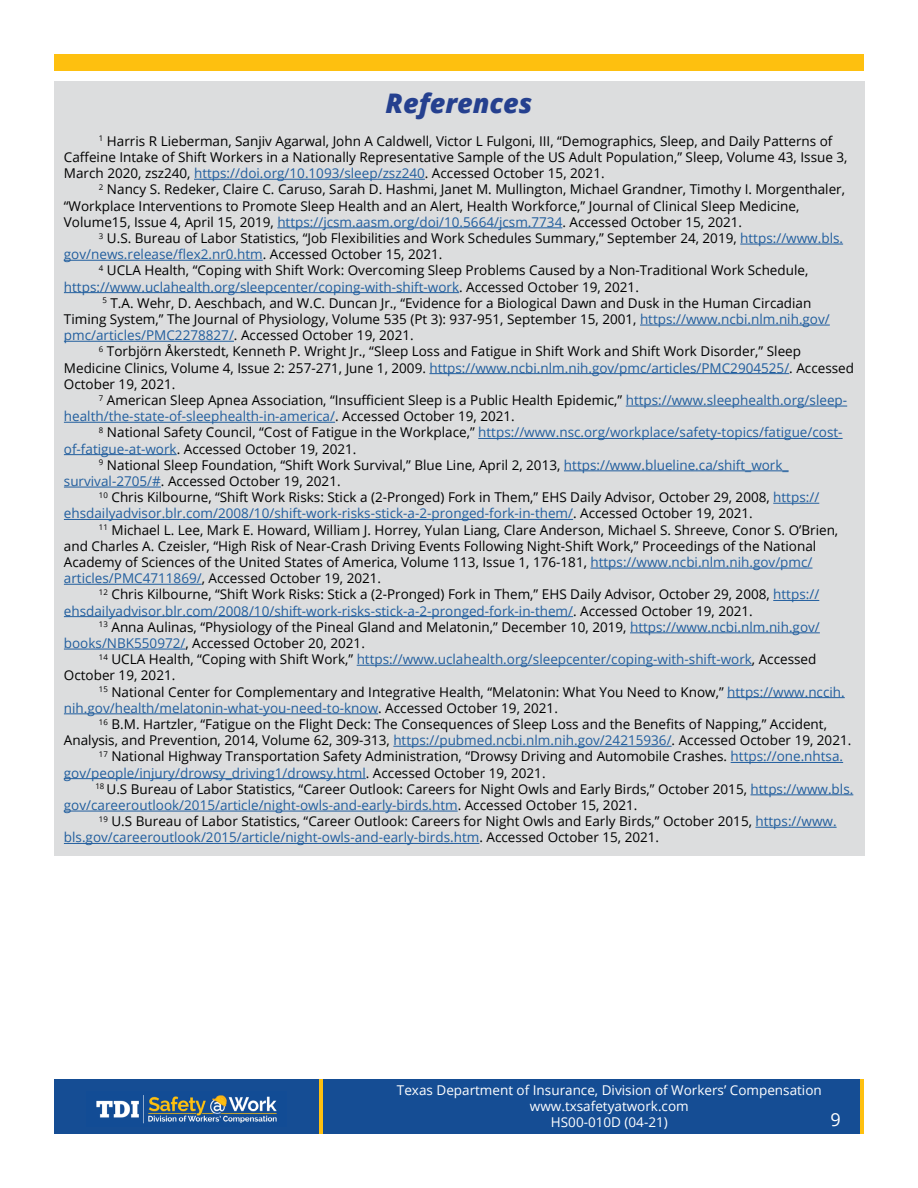
<style>
.page{position:relative;width:918px;height:1188px;background:#fff}
.page>*{position:absolute;margin:0;border:0;box-sizing:border-box;transform-origin:0 0}
.t1{font:italic 800 27px "Open Sans";color:#25408f}
.t2{font:18px "Open Sans";color:#fff}
.t3{font:13.5px "Open Sans";color:#000}
.t4{font:13.5px "Open Sans";color:#215e9e}
.t5{font:13.5px/16.2px "Open Sans";color:#fff;text-align:center}
.s1{color:#215e9e}
.s2{color:#000}
</style>
<div class="page">
<div style="left:54px;top:81px;width:810px;height:774px;background:#dcddde"></div>
<div style="left:54px;top:1080px;width:810px;height:54px;background:#154d94"></div>
<img style="left:96px;top:1095px;width:181px;height:29px">
<hr style="left:860px;top:1080px;width:4px;height:54px;background:#fec00f">
<hr style="left:319px;top:1080px;width:4px;height:54px;background:#fec00f">
<div style="left:54px;top:54px;width:810px;height:17px;background:#fec00f"></div>
<hr style="left:194px;top:179px;width:231px;height:1px;background:#215e9e">
<hr style="left:277px;top:228px;width:285px;height:1px;background:#215e9e">
<hr style="left:740px;top:244px;width:103px;height:1px;background:#215e9e">
<hr style="left:64px;top:260px;width:199px;height:1px;background:#215e9e">
<hr style="left:64px;top:292px;width:395px;height:1px;background:#215e9e">
<hr style="left:640px;top:325px;width:190px;height:1px;background:#215e9e">
<hr style="left:64px;top:341px;width:170px;height:1px;background:#215e9e">
<hr style="left:429px;top:373px;width:360px;height:1px;background:#215e9e">
<hr style="left:626px;top:406px;width:221px;height:1px;background:#215e9e">
<hr style="left:64px;top:422px;width:271px;height:1px;background:#215e9e">
<hr style="left:478px;top:438px;width:365px;height:1px;background:#215e9e">
<hr style="left:64px;top:454px;width:113px;height:1px;background:#215e9e">
<hr style="left:564px;top:471px;width:225px;height:1px;background:#215e9e">
<hr style="left:64px;top:487px;width:97px;height:1px;background:#215e9e">
<hr style="left:773px;top:503px;width:46px;height:1px;background:#215e9e">
<hr style="left:64px;top:519px;width:509px;height:1px;background:#215e9e">
<hr style="left:590px;top:568px;width:223px;height:1px;background:#215e9e">
<hr style="left:64px;top:584px;width:138px;height:1px;background:#215e9e">
<hr style="left:773px;top:600px;width:46px;height:1px;background:#215e9e">
<hr style="left:64px;top:616px;width:509px;height:1px;background:#215e9e">
<hr style="left:630px;top:633px;width:190px;height:1px;background:#215e9e">
<hr style="left:64px;top:649px;width:121px;height:1px;background:#215e9e">
<hr style="left:357px;top:665px;width:395px;height:1px;background:#215e9e">
<hr style="left:727px;top:697px;width:118px;height:1px;background:#215e9e">
<hr style="left:64px;top:714px;width:314px;height:1px;background:#215e9e">
<hr style="left:393px;top:746px;width:279px;height:1px;background:#215e9e">
<hr style="left:731px;top:762px;width:112px;height:1px;background:#215e9e">
<hr style="left:64px;top:778px;width:302px;height:1px;background:#215e9e">
<hr style="left:751px;top:795px;width:102px;height:1px;background:#215e9e">
<hr style="left:64px;top:811px;width:394px;height:1px;background:#215e9e">
<hr style="left:755px;top:827px;width:82px;height:1px;background:#215e9e">
<hr style="left:64px;top:843px;width:415px;height:1px;background:#215e9e">
<h2 class="t1" style="left:386px;top:83px;width:148px">References</h2>
<p class="t3" style="left:99px;top:132px;width:735px"><sup>1</sup> Harris R Lieberman, Sanjiv Agarwal, John A Caldwell, Victor L Fulgoni, III, “Demographics, Sleep, and Daily Patterns of</p>
<p class="t3" style="left:64px;top:148px;width:785px">Caffeine Intake of Shift Workers in a Nationally Representative Sample of the US Adult Population,” Sleep, Volume 43, Issue 3,</p>
<p class="t3" style="left:64px;top:164px;width:542px">March 2020, zsz240, <span class="s1">https://doi.org/10.1093/sleep/zsz240</span>. Accessed October 15, 2021.</p>
<p class="t3" style="left:99px;top:180px;width:748px"><sup>2</sup> Nancy S. Redeker, Claire C. Caruso, Sarah D. Hashmi, Janet M. Mullington, Michael Grandner, Timothy I. Morgenthaler,</p>
<p class="t3" style="left:64px;top:196px;width:737px">“Workplace Interventions to Promote Sleep Health and an Alert, Health Workforce,” Journal of Clinical Sleep Medicine,</p>
<p class="t3" style="left:64px;top:213px;width:680px">Volume15, Issue 4, April 15, 2019, <span class="s1">https://jcsm.aasm.org/doi/10.5664/jcsm.7734</span>. Accessed October 15, 2021.</p>
<p class="t3" style="left:99px;top:229px;width:746px"><sup>3</sup> U.S. Bureau of Labor Statistics, “Job Flexibilities and Work Schedules Summary,” September 24, 2019, <span class="s1">https://www.bls.</span></p>
<p class="t4" style="left:64px;top:245px;width:380px">gov/news.release/flex2.nr0.htm<span class="s2">. Accessed October 15, 2021.</span></p>
<p class="t3" style="left:99px;top:261px;width:711px"><sup>4</sup> UCLA Health, “Coping with Shift Work: Overcoming Sleep Problems Caused by a Non-Traditional Work Schedule,</p>
<p class="t4" style="left:64px;top:277px;width:577px">https://www.uclahealth.org/sleepcenter/coping-with-shift-work<span class="s2">. Accessed October 19, 2021.</span></p>
<p class="t3" style="left:102px;top:294px;width:710px"><sup>5</sup> T.A. Wehr, D. Aeschbach, and W.C. Duncan Jr., “Evidence for a Biological Dawn and Dusk in the Human Circadian</p>
<p class="t3" style="left:64px;top:310px;width:767px">Timing System,” The Journal of Physiology, Volume 535 (Pt 3): 937-951, September 15, 2001, <span class="s1">https://www.ncbi.nlm.nih.gov/</span></p>
<p class="t4" style="left:64px;top:326px;width:351px">pmc/articles/PMC2278827/<span class="s2">. Accessed October 19, 2021.</span></p>
<p class="t3" style="left:99px;top:342px;width:704px"><sup>6</sup> Torbjörn Åkerstedt, Kenneth P. Wright Jr., “Sleep Loss and Fatigue in Shift Work and Shift Work Disorder,” Sleep</p>
<p class="t3" style="left:64px;top:358px;width:792px">Medicine Clinics, Volume 4, Issue 2: 257-271, June 1, 2009. <span class="s1">https://www.ncbi.nlm.nih.gov/pmc/articles/PMC2904525/</span>. Accessed</p>
<p class="t3" style="left:64px;top:375px;width:113px">October 19, 2021.</p>
<p class="t3" style="left:99px;top:391px;width:750px"><sup>7</sup> American Sleep Apnea Association, “Insufficient Sleep is a Public Health Epidemic,” <span class="s1">https://www.sleephealth.org/sleep-</span></p>
<p class="t4" style="left:64px;top:407px;width:452px">health/the-state-of-sleephealth-in-america/<span class="s2">. Accessed October 19, 2021.</span></p>
<p class="t4" style="left:99px;top:423px;width:745px"><sup>8</sup> <span class="s2">National Safety Council, “Cost of Fatigue in the Workplace,”</span> https://www.nsc.org/workplace/safety-topics/fatigue/cost-</p>
<p class="t3" style="left:64px;top:439px;width:294px"><span class="s1">of-fatigue-at-work</span>. Accessed October 19, 2021.</p>
<p class="t3" style="left:99px;top:456px;width:691px"><sup>9</sup> National Sleep Foundation, “Shift Work Survival,” Blue Line, April 2, 2013, <span class="s1">https://www.blueline.ca/shift_work_</span></p>
<p class="t3" style="left:64px;top:472px;width:278px"><span class="s1">survival-2705/#</span>. Accessed October 19, 2021.</p>
<p class="t3" style="left:99px;top:488px;width:722px"><sup>10</sup> Chris Kilbourne, “Shift Work Risks: Stick a (2-Pronged) Fork in Them,” EHS Daily Advisor, October 29, 2008, <span class="s1">https://</span></p>
<p class="t4" style="left:64px;top:504px;width:690px">ehsdailyadvisor.blr.com/2008/10/shift-work-risks-stick-a-2-pronged-fork-in-them/<span class="s2">. Accessed October 19, 2021.</span></p>
<p class="t3" style="left:99px;top:520px;width:741px"><sup>11</sup> Michael L. Lee, Mark E. Howard, William J. Horrey, Yulan Liang, Clare Anderson, Michael S. Shreeve, Conor S. O’Brien,</p>
<p class="t3" style="left:64px;top:537px;width:754px">and Charles A. Czeisler, “High Risk of Near-Crash Driving Events Following Night-Shift Work,” Proceedings of the National</p>
<p class="t3" style="left:64px;top:553px;width:750px">Academy of Sciences of the United States of America, Volume 113, Issue 1, 176-181, <span class="s1">https://www.ncbi.nlm.nih.gov/pmc/</span></p>
<p class="t3" style="left:64px;top:569px;width:319px"><span class="s1">articles/PMC4711869/</span>, Accessed October 19, 2021.</p>
<p class="t3" style="left:99px;top:585px;width:722px"><sup>12</sup> Chris Kilbourne, “Shift Work Risks: Stick a (2-Pronged) Fork in Them,” EHS Daily Advisor, October 29, 2008, <span class="s1">https://</span></p>
<p class="t4" style="left:64px;top:601px;width:690px">ehsdailyadvisor.blr.com/2008/10/shift-work-risks-stick-a-2-pronged-fork-in-them/<span class="s2">. Accessed October 19, 2021.</span></p>
<p class="t3" style="left:99px;top:618px;width:722px"><sup>13</sup> Anna Aulinas, “Physiology of the Pineal Gland and Melatonin,” December 10, 2019, <span class="s1">https://www.ncbi.nlm.nih.gov/</span></p>
<p class="t3" style="left:64px;top:634px;width:303px"><span class="s1">books/NBK550972/</span>, Accessed October 20, 2021.</p>
<p class="t4" style="left:99px;top:650px;width:719px"><sup>14</sup> <span class="s2">UCLA Health, “Coping with Shift Work,”</span> https://www.uclahealth.org/sleepcenter/coping-with-shift-work<span class="s2">, Accessed</span></p>
<p class="t3" style="left:64px;top:666px;width:113px">October 19, 2021.</p>
<p class="t3" style="left:99px;top:682px;width:747px"><sup>15</sup> National Center for Complementary and Integrative Health, “Melatonin: What You Need to Know,” <span class="s1">https://www.nccih.</span></p>
<p class="t4" style="left:64px;top:699px;width:496px">nih.gov/health/melatonin-what-you-need-to-know<span class="s2">. Accessed October 19, 2021.</span></p>
<p class="t3" style="left:99px;top:715px;width:730px"><sup>16</sup> B.M. Hartzler, “Fatigue on the Flight Deck: The Consequences of Sleep Loss and the Benefits of Napping,” Accident,</p>
<p class="t3" style="left:64px;top:731px;width:789px">Analysis, and Prevention, 2014, Volume 62, 309-313, <span class="s1">https://pubmed.ncbi.nlm.nih.gov/24215936/</span>. Accessed October 19, 2021.</p>
<p class="t3" style="left:99px;top:747px;width:746px"><sup>17</sup> National Highway Transportation Safety Administration, “Drowsy Driving and Automobile Crashes. <span class="s1">https://one.nhtsa.</span></p>
<p class="t4" style="left:64px;top:763px;width:483px">gov/people/injury/drowsy_driving1/drowsy.html<span class="s2">. Accessed October 19, 2021.</span></p>
<p class="t3" style="left:95px;top:780px;width:759px"><sup>18</sup> U.S Bureau of Labor Statistics, “Career Outlook: Careers for Night Owls and Early Birds,” October 2015, <span class="s1">https://www.bls.</span></p>
<p class="t4" style="left:64px;top:796px;width:575px">gov/careeroutlook/2015/article/night-owls-and-early-birds.htm<span class="s2">. Accessed October 15, 2021.</span></p>
<p class="t3" style="left:99px;top:812px;width:739px"><sup>19</sup> U.S Bureau of Labor Statistics, “Career Outlook: Careers for Night Owls and Early Birds,” October 2015, <span class="s1">https://www.</span></p>
<p class="t4" style="left:64px;top:828px;width:597px">bls.gov/careeroutlook/2015/article/night-owls-and-early-birds.htm<span class="s2">. Accessed October 15, 2021.</span></p>
<p class="t5" style="left:397px;top:1081px;width:426px">Texas Department of Insurance, Division of Workers’ Compensation www.txsafetyatwork.com<br>HS00-010D (04-21)</p>
<p class="t2" style="left:831px;top:1107px;width:12px">9</p>
</div>
